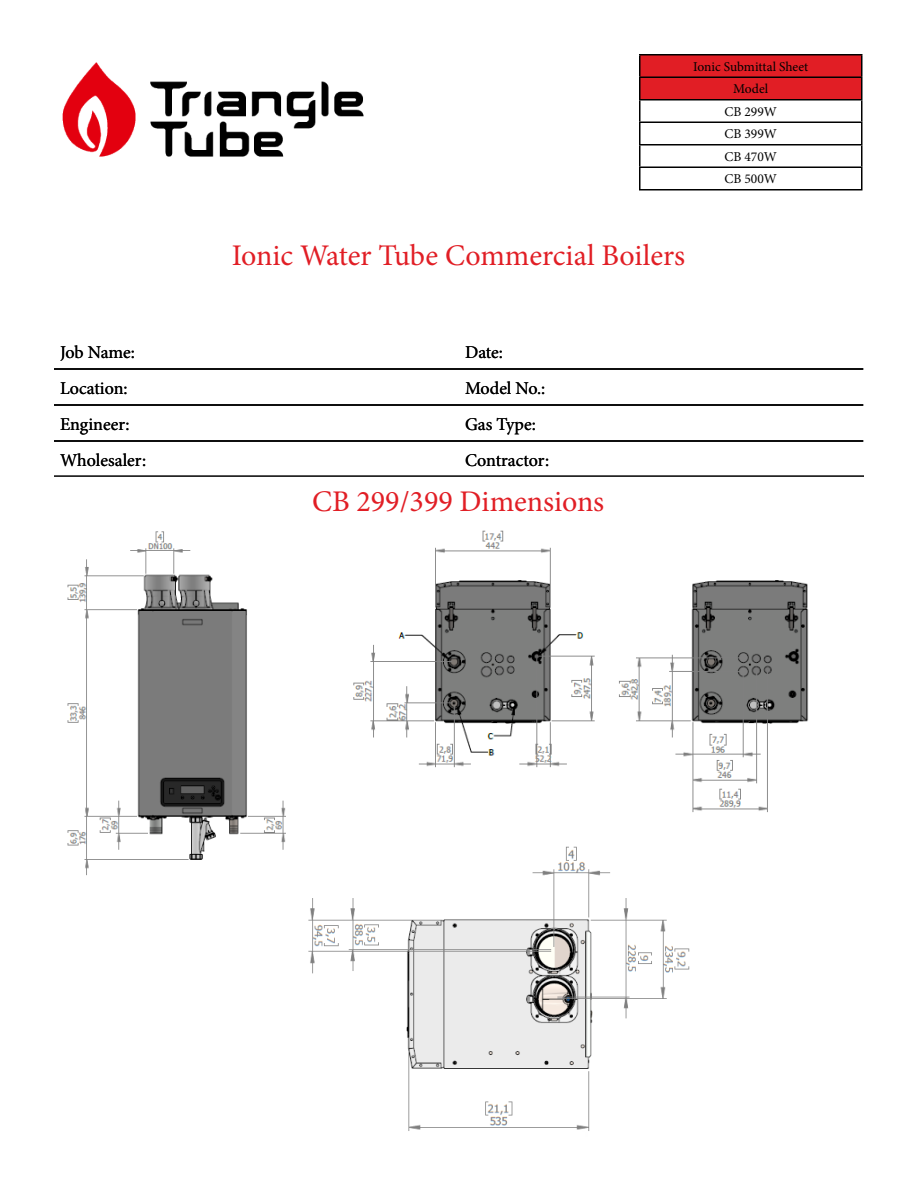
<style>
.page{position:relative;width:918px;height:1188px;background:#fff}
.page>*{position:absolute;margin:0;border:0;box-sizing:border-box;transform-origin:0 0}
.t1{font:30px "Minion Pro";color:#e11e25}
.t2{font:18px "Minion Pro";color:#000}
.t3{font:13.5px/22.5px "Minion Pro";color:#000;text-align:center}
</style>
<div class="page">
<img style="left:63px;top:62px;width:300px;height:95px">
<div style="left:640px;top:55px;width:222px;height:22px;background:#e11e25"></div>
<div style="left:640px;top:77px;width:222px;height:23px;background:#e11e25"></div>
<hr style="left:639px;top:76px;width:223px;height:2px;background:#000">
<hr style="left:639px;top:122px;width:223px;height:1px;background:#000">
<hr style="left:639px;top:144px;width:223px;height:2px;background:#000">
<hr style="left:639px;top:166px;width:223px;height:2px;background:#000">
<hr style="left:639px;top:189px;width:223px;height:1px;background:#000">
<hr style="left:639px;top:54px;width:223px;height:2px;background:#000">
<svg style="left:639px;top:56px;width:1px;height:133px"></svg>
<svg style="left:861px;top:56px;width:1px;height:133px"></svg>
<hr style="left:639px;top:99px;width:223px;height:1px;background:#000">
<img style="left:67px;top:531px;width:219px;height:345px">
<img style="left:353px;top:530px;width:456px;height:283px">
<img style="left:308px;top:846px;width:382px;height:285px">
<hr style="left:54px;top:475px;width:810px;height:2px;background:#000">
<hr style="left:54px;top:368px;width:405px;height:2px;background:#000">
<hr style="left:459px;top:368px;width:404px;height:2px;background:#000">
<hr style="left:54px;top:404px;width:405px;height:2px;background:#000">
<hr style="left:459px;top:404px;width:404px;height:2px;background:#000">
<hr style="left:54px;top:440px;width:405px;height:2px;background:#000">
<hr style="left:459px;top:440px;width:404px;height:2px;background:#000">
<p class="t3" style="left:693px;top:55px;width:117px">Ionic Submittal Sheet<br>Model<br>CB 299W<br>CB 399W<br>CB 470W<br>CB 500W</p>
<h1 class="t1" style="left:232px;top:235px;width:455px">Ionic Water Tube Commercial Boilers</h1>
<p class="t2" style="left:60px;top:340px;width:76px">Job Name:</p>
<p class="t2" style="left:465px;top:340px;width:40px">Date:</p>
<p class="t2" style="left:60px;top:376px;width:69px">Location:</p>
<p class="t2" style="left:465px;top:376px;width:82px">Model No.:</p>
<p class="t2" style="left:60px;top:412px;width:71px">Engineer:</p>
<p class="t2" style="left:465px;top:412px;width:72px">Gas Type:</p>
<p class="t2" style="left:60px;top:448px;width:88px">Wholesaler:</p>
<p class="t2" style="left:465px;top:448px;width:86px">Contractor:</p>
<h1 class="t1" style="left:312px;top:481px;width:294px">CB 299/399 Dimensions</h1>
</div>
